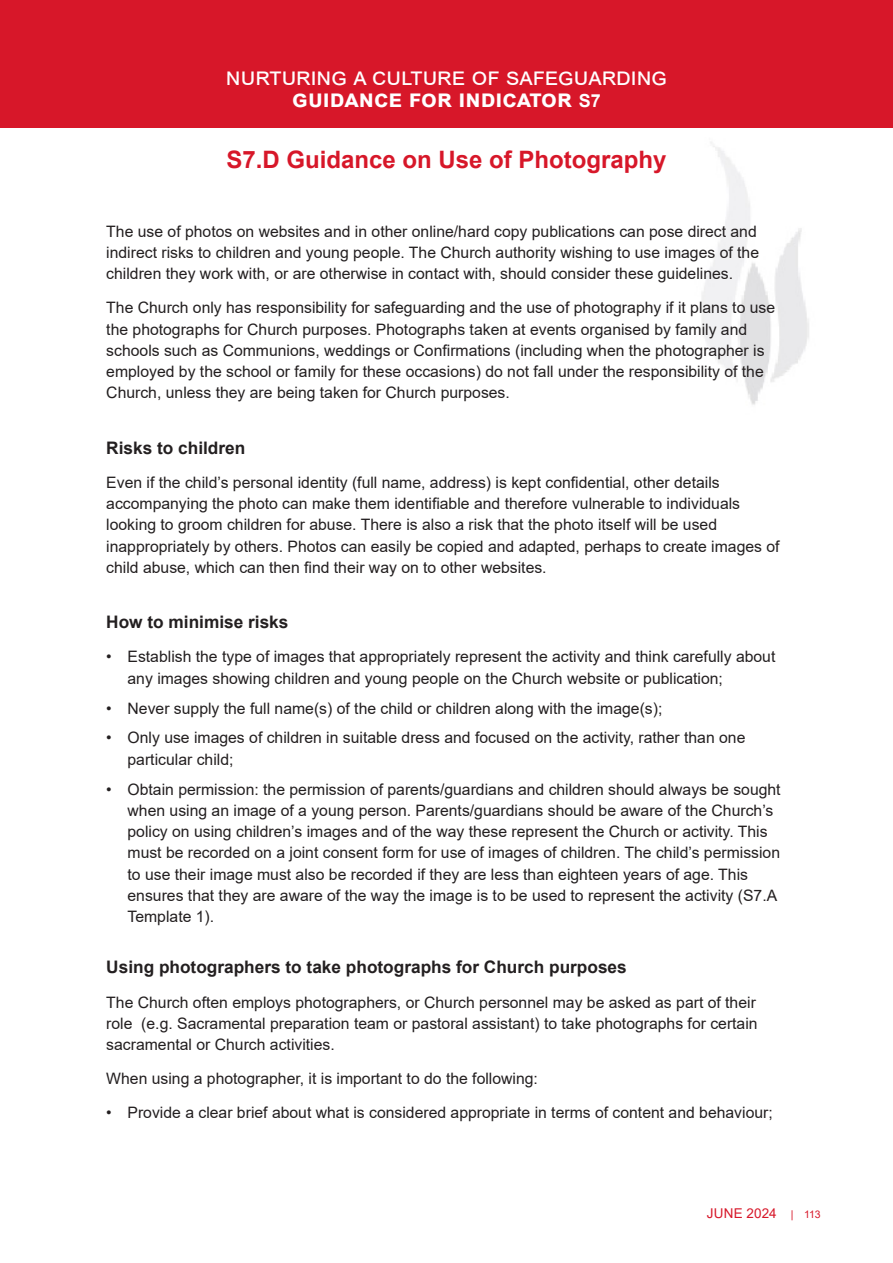
<style>
.page{position:relative;width:893px;height:1263px;background:#fff}
.page>*{position:absolute;margin:0;border:0;box-sizing:border-box;transform-origin:0 0}
.Master_page_title{font:24px/22.5px "Arial";letter-spacing:.255em;color:#fff;text-align:center}
.Main_Standard_1_heading{font:700 24px "Arial";color:#d71729}
.Black_sub_heading{font:700 17.25px "Arial";color:#231f20}
.Body_text{font:15.75px/21.3px "Arial";color:#231f20}
.t1{font:13.5px "Arial";letter-spacing:.01em;color:#d71729}
.s1{font-weight:700}
.s2{font-weight:700;font-size:18px}
.s3{font-size:10.5px}
</style>
<div class="page">
<div style="left:0;top:0;width:893px;height:128px;background:#d71729"></div>
<img style="left:702px;top:142px;width:107px;height:263px">
<p class="Master_page_title" style="left:226px;top:65px;width:442px">nurturing a culture of safeguarding <span class="s1">guidance for indicator</span> <span class="s2">S7</span></p>
<p class="Main_Standard_1_heading" style="left:226px;top:143px;width:442px">S7.D Guidance on Use of Photography</p>
<p class="Body_text" style="left:106px;top:220px;width:654px">The use of photos on websites and in other online/hard copy publications can pose direct and indirect risks to children and young people. The Church authority wishing to use images of the children they work with, or are otherwise in contact with, should consider these guidelines.</p>
<p class="Body_text" style="left:106px;top:297px;width:670px">The Church only has responsibility for safeguarding and the use of photography if it plans to use the photographs for Church purposes. Photographs taken at events organised by family and schools such as Communions, weddings or Confirmations (including when the photographer is employed by the school or family for these occasions) do not fall under the responsibility of the Church, unless they are being taken for Church purposes.</p>
<p class="Black_sub_heading" style="left:106px;top:436px;width:141px">Risks to children</p>
<p class="Body_text" style="left:106px;top:472px;width:675px">Even if the child’s personal identity (full name, address) is kept confidential, other details accompanying the photo can make them identifiable and therefore vulnerable to individuals looking to groom children for abuse. There is also a risk that the photo itself will be used inappropriately by others. Photos can easily be copied and adapted, perhaps to create images of child abuse, which can then find their way on to other websites.</p>
<p class="Black_sub_heading" style="left:106px;top:610px;width:184px">How to minimise risks</p>
<p class="Body_text" style="left:128px;top:646px;width:649px;text-indent:-21px">• Establish the type of images that appropriately represent the activity and think carefully about any images showing children and young people on the Church website or publication;</p>
<p class="Body_text" style="left:106px;top:697px;width:558px">• Never supply the full name(s) of the child or children along with the image(s);</p>
<p class="Body_text" style="left:128px;top:727px;width:619px;text-indent:-21px">• Only use images of children in suitable dress and focused on the activity, rather than one particular child;</p>
<p class="Body_text" style="left:128px;top:778px;width:655px;text-indent:-21px">• Obtain permission: the permission of parents/guardians and children should always be sought when using an image of a young person. Parents/guardians should be aware of the Church’s policy on using children’s images and of the way these represent the Church or activity. This must be recorded on a joint consent form for use of images of children. The child’s permission to use their image must also be recorded if they are less than eighteen years of age. This ensures that they are aware of the way the image is to be used to represent the activity (S7.A Template 1).</p>
<p class="Black_sub_heading" style="left:106px;top:955px;width:522px">Using photographers to take photographs for Church purposes</p>
<p class="Body_text" style="left:106px;top:991px;width:653px;text-align:justify">The Church often employs photographers, or Church personnel may be asked as part of their role (e.g. Sacramental preparation team or pastoral assistant) to take photographs for certain sacramental or Church activities.</p>
<p class="Body_text" style="left:106px;top:1068px;width:433px">When using a photographer, it is important to do the following:</p>
<p class="Body_text" style="left:106px;top:1102px;width:668px">• Provide a clear brief about what is considered appropriate in terms of content and behaviour;</p>
<p class="t1" style="left:707px;top:1204px;width:115px">JUNE 2024 <span class="s3">| 113</span></p>
</div>
